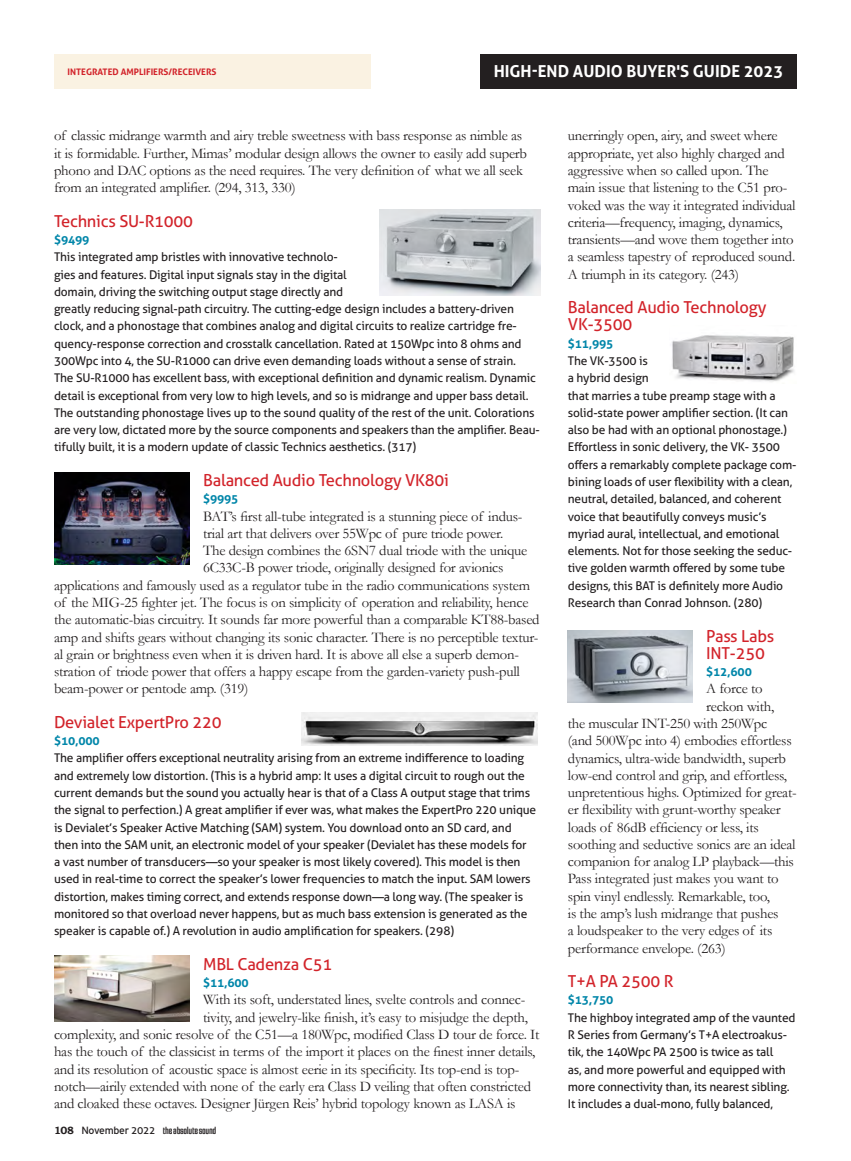
<style>
.page{position:relative;width:851px;height:1161px;background:#fff}
.page>*{position:absolute;margin:0;border:0;box-sizing:border-box;transform-origin:0 0}
.t1{font:16.5px/17.2px "Aller";letter-spacing:-.015em;color:#d2232a}
.t2{font:700 16.5px "Aller";color:#fff}
.t3{font:14.7px/17.2px "Garamond";letter-spacing:-.015em;color:#231f20}
.t4{font:12px/17.2px "Aller";letter-spacing:-.015em;color:#231f20}
.t5{font:700 12px "Aller";letter-spacing:-.015em;color:#0086a9}
.t6{font:10.5px "Jay Gothic URWT";letter-spacing:-.03em;color:#231f20}
.t7{font:700 9px "Aller";color:#d2232a}
.s1{font-family:"Bookman Old Style";font-weight:700}
.s2{font-family:"Interstate"}
.s3{font-family:"Aller"}
</style>
<div class="page">
<div style="left:480px;top:54px;width:316px;height:35px;background:#231f20"></div>
<img style="left:380px;top:210px;width:160px;height:86px">
<img style="left:54px;top:473px;width:136px;height:91px">
<img style="left:302px;top:713px;width:235px;height:32px">
<img style="left:54px;top:956px;width:136px;height:66px">
<img style="left:672px;top:335px;width:122px;height:47px">
<img style="left:568px;top:630px;width:124px;height:72px">
<div style="left:54px;top:54px;width:317px;height:35px;background:#faf2e2"></div>
<p class="t7" style="left:68px;top:66px;width:150px">INTEGRATED AMPLIFIERS/RECEIVERS</p>
<h1 class="t2" style="left:493px;top:61px;width:291px">HIGH-END AUDIO BUYER'S GUIDE 2023</h1>
<p class="t3" style="left:54px;top:127px;width:474px">of classic midrange warmth and airy treble sweetness with bass response as nimble as it is formidable. Further, Mimas’ modular design allows the owner to easily add superb phono and DAC options as the need requires. The very definition of what we all seek from an integrated amplifier. (294, 313, 330)</p>
<h1 class="t1" style="left:54px;top:212px;width:141px">Technics SU-R1000</h1>
<p class="t5" style="left:54px;top:232px;width:37px">$9499</p>
<p class="t4" style="left:54px;top:248px;width:487px">This integrated amp bristles with innovative technolo-<br>gies and features. Digital input signals stay in the digital<br>domain, driving the switching output stage directly and<br>greatly reducing signal-path circuitry. The cutting-edge design includes a battery-driven clock, and a phonostage that combines analog and digital circuits to realize cartridge fre&shy;quency-response correction and crosstalk cancellation. Rated at 150Wpc into 8 ohms and 300Wpc into 4, the SU-R1000 can drive even demanding loads without a sense of strain.<br>The SU-R1000 has excellent bass, with exceptional definition and dynamic realism. Dynamic detail is exceptional from very low to high levels, and so is midrange and upper bass detail.<br>The outstanding phonostage lives up to the sound quality of the rest of the unit. Colorations are very low, dictated more by the source components and speakers than the amplifier. Beau&shy;tifully built, it is a modern update of classic Technics aesthetics. (317)</p>
<h1 class="t1" style="left:203px;top:471px;width:247px">Balanced Audio Technology VK80i</h1>
<p class="t5" style="left:203px;top:492px;width:37px">$9995</p>
<p class="t3" style="left:203px;top:507px;width:321px">BAT’s first all-tube integrated is a stunning piece of indus-</p>
<p class="t3" style="left:203px;top:524px;width:302px">trial art that delivers over 55Wpc of pure triode power.</p>
<p class="t3" style="left:203px;top:542px;width:325px">The design combines the 6SN7 dual triode with the unique</p>
<p class="t3" style="left:203px;top:559px;width:302px">6C33C-B power triode, originally designed for avionics</p>
<p class="t3" style="left:54px;top:576px;width:477px">applications and famously used as a regulator tube in the radio communications system</p>
<p class="t3" style="left:54px;top:594px;width:476px">of the MIG-25 fighter jet. The focus is on simplicity of operation and reliability, hence</p>
<p class="t3" style="left:54px;top:611px;width:487px">the automatic-bias circuitry. It sounds far more powerful than a comparable KT88-based</p>
<p class="t3" style="left:54px;top:628px;width:486px">amp and shifts gears without changing its sonic character. There is no perceptible textur-</p>
<p class="t3" style="left:54px;top:645px;width:466px">al grain or brightness even when it is driven hard. It is above all else a superb demon-</p>
<p class="t3" style="left:54px;top:663px;width:467px">stration of triode power that offers a happy escape from the garden-variety push-pull</p>
<p class="t3" style="left:54px;top:680px;width:196px">beam-power or pentode amp. (319)</p>
<h1 class="t1" style="left:54px;top:713px;width:169px">Devialet ExpertPro 220</h1>
<p class="t5" style="left:54px;top:734px;width:47px">$10,000</p>
<p class="t4" style="left:54px;top:750px;width:483px">The amplifier offers exceptional neutrality arising from an extreme indifference to loading and extremely low distortion. (This is a hybrid amp: It uses a digital circuit to rough out the current demands but the sound you actually hear is that of a Class A output stage that trims the signal to perfection.) A great amplifier if ever was, what makes the ExpertPro 220 unique is Devialet’s Speaker Active Matching (SAM) system. You download onto an SD card, and then into the SAM unit, an electronic model of your speaker (Devialet has these models for<br>a vast number of transducers—so your speaker is most likely covered). This model is then used in real-time to correct the speaker’s lower frequencies to match the input. SAM lowers distortion, makes timing correct, and extends response down—a long way. (The speaker is monitored so that overload never happens, but as much bass extension is generated as the speaker is capable of.) A revolution in audio amplification for speakers. (298)</p>
<h1 class="t1" style="left:203px;top:955px;width:131px">MBL Cadenza C51</h1>
<p class="t5" style="left:203px;top:975px;width:47px">$11,600</p>
<p class="t3" style="left:203px;top:991px;width:324px">With its soft, understated lines, svelte controls and connec-</p>
<p class="t3" style="left:203px;top:1008px;width:326px">tivity, and jewelry-like finish, it’s easy to misjudge the depth,</p>
<p class="t3" style="left:54px;top:1026px;width:487px">complexity, and sonic resolve of the C51—a 180Wpc, modified Class D tour de force. It</p>
<p class="t3" style="left:54px;top:1043px;width:483px">has the touch of the classicist in terms of the import it places on the finest inner details,</p>
<p class="t3" style="left:54px;top:1060px;width:467px">and its resolution of acoustic space is almost eerie in its specificity. Its top-end is top-</p>
<p class="t3" style="left:54px;top:1077px;width:478px">notch—airily extended with none of the early era Class D veiling that often constricted</p>
<p class="t3" style="left:54px;top:1095px;width:463px">and cloaked these octaves. Designer Jürgen Reis’ hybrid topology known as LASA is</p>
<p class="t6" style="left:54px;top:1125px;width:164px"><span class="s1">108</span> <span class="s2">November</span> <span class="s3">2022</span> the absolute sound</p>
<p class="t3" style="left:568px;top:127px;width:229px">unerringly open, airy, and sweet where appropriate, yet also highly charged and aggressive when so called upon. The main issue that listening to the C51 pro&shy;voked was the way it integrated individual criteria—frequency, imaging, dynamics, transients—and wove them together into a seamless tapestry of reproduced sound.<br>A triumph in its category. (243)</p>
<h1 class="t1" style="left:568px;top:299px;width:200px">Balanced Audio Technology<br>VK-3500</h1>
<p class="t5" style="left:568px;top:336px;width:47px">$11,995</p>
<p class="t4" style="left:568px;top:352px;width:230px">The VK-3500 is<br>a hybrid design<br>that marries a tube preamp stage with a solid-state power amplifier section. (It can also be had with an optional phonostage.)<br>Effortless in sonic delivery, the VK- 3500 offers a remarkably complete package com&shy;bining loads of user flexibility with a clean, neutral, detailed, balanced, and coherent voice that beautifully conveys music’s myriad aural, intellectual, and emotional elements. Not for those seeking the seduc&shy;tive golden warmth offered by some tube designs, this BAT is definitely more Audio Research than Conrad Johnson. (280)</p>
<h1 class="t1" style="left:706px;top:627px;width:70px">Pass Labs<br>INT-250</h1>
<p class="t5" style="left:706px;top:664px;width:47px">$12,600</p>
<p class="t3" style="left:706px;top:680px;width:58px">A force to</p>
<p class="t3" style="left:706px;top:697px;width:70px">reckon with,</p>
<p class="t3" style="left:568px;top:715px;width:201px">the muscular INT-250 with 250Wpc</p>
<p class="t3" style="left:568px;top:732px;width:225px">(and 500Wpc into 4) embodies effortless</p>
<p class="t3" style="left:568px;top:749px;width:220px">dynamics, ultra-wide bandwidth, superb</p>
<p class="t3" style="left:568px;top:766px;width:221px">low-end control and grip, and effortless,</p>
<p class="t3" style="left:568px;top:784px;width:230px">unpretentious highs. Optimized for great-</p>
<p class="t3" style="left:568px;top:801px;width:214px">er flexibility with grunt-worthy speaker</p>
<p class="t3" style="left:568px;top:818px;width:192px">loads of 86dB efficiency or less, its</p>
<p class="t3" style="left:568px;top:835px;width:229px">soothing and seductive sonics are an ideal</p>
<p class="t3" style="left:568px;top:853px;width:228px">companion for analog LP playback—this</p>
<p class="t3" style="left:568px;top:870px;width:212px">Pass integrated just makes you want to</p>
<p class="t3" style="left:568px;top:887px;width:204px">spin vinyl endlessly. Remarkable, too,</p>
<p class="t3" style="left:568px;top:905px;width:212px">is the amp’s lush midrange that pushes</p>
<p class="t3" style="left:568px;top:922px;width:206px">a loudspeaker to the very edges of its</p>
<p class="t3" style="left:568px;top:939px;width:159px">performance envelope. (263)</p>
<h1 class="t1" style="left:568px;top:973px;width:107px">T+A PA 2500 R</h1>
<p class="t5" style="left:568px;top:993px;width:47px">$13,750</p>
<p class="t4" style="left:568px;top:1009px;width:229px">The highboy integrated amp of the vaunted R Series from Germany’s T+A electroakus&shy;tik, the 140Wpc PA 2500 is twice as tall<br>as, and more powerful and equipped with more connectivity than, its nearest sibling.<br>It includes a dual-mono, fully balanced,</p>
</div>
